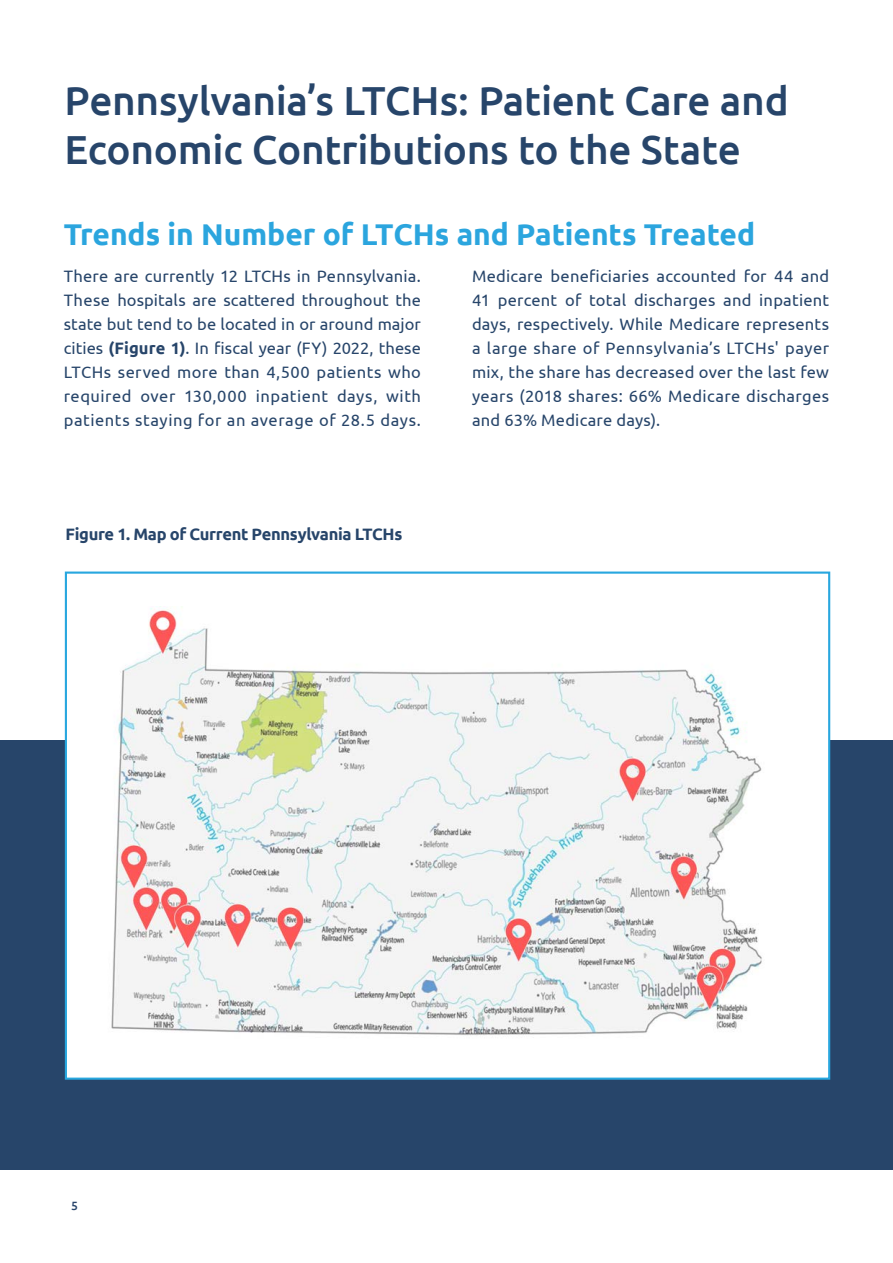
<style>
.page{position:relative;width:893px;height:1263px;background:#fff}
.page>*{position:absolute;margin:0;border:0;box-sizing:border-box;transform-origin:0 0}
.Headline_Text_-_Bold__Align_Left{font:500 40.5px/48.6px "Ubuntu";letter-spacing:-.01em;color:#27456a}
.Body_Text_-_Regular__Justify{font:700 30px "Ubuntu";color:#2ba5de}
.Body_Text_-_Regular__Justify-2{font:16.5px/24px "Ubuntu";letter-spacing:.025em;color:#27456a;text-align:justify}
._11_pt{font:700 16.5px "Ubuntu";letter-spacing:-.02em;color:#27456a}
.t1{font:500 12px "Ubuntu";color:#29456b}
.s1{font-weight:700}
</style>
<div class="page">
<div style="left:0;top:740px;width:893px;height:429px;background:#27456a"></div>
<div style="left:65px;top:571px;width:765px;height:509px;background:#fff;border:2px solid #28a7df"></div>
<img style="left:111px;top:606px;width:651px;height:430px">
<p class="Headline_Text_-_Bold__Align_Left" style="left:65px;top:75px;width:726px">Pennsylvania’s LTCHs: Patient Care and<br>Economic Contributions to the State</p>
<p class="Body_Text_-_Regular__Justify" style="left:64px;top:216px;width:693px">Trends in Number of LTCHs and Patients Treated</p>
<p class="Body_Text_-_Regular__Justify-2" style="left:64px;top:263px;width:359px">There are currently 12 LTCHs in Pennsylvania.<br>These hospitals are scattered throughout the state but tend to be located in or around major cities <span class="s1">(Figure 1)</span>. In fiscal year (FY) 2022, these LTCHs served more than 4,500 patients who required over 130,000 inpatient days, with patients staying for an average of 28.5 days.</p>
<p class="Body_Text_-_Regular__Justify-2" style="left:472px;top:263px;width:359px">Medicare beneficiaries accounted for 44 and 41 percent of total discharges and inpatient days, respectively. While Medicare represents a large share of Pennsylvania’s LTCHs' payer mix, the share has decreased over the last few years (2018 shares: 66% Medicare discharges and 63% Medicare days).</p>
<p class="_11_pt" style="left:66px;top:524px;width:338px">Figure 1. Map of Current Pennsylvania LTCHs</p>
<p class="t1" style="left:71px;top:1198px;width:8px">5</p>
</div>
